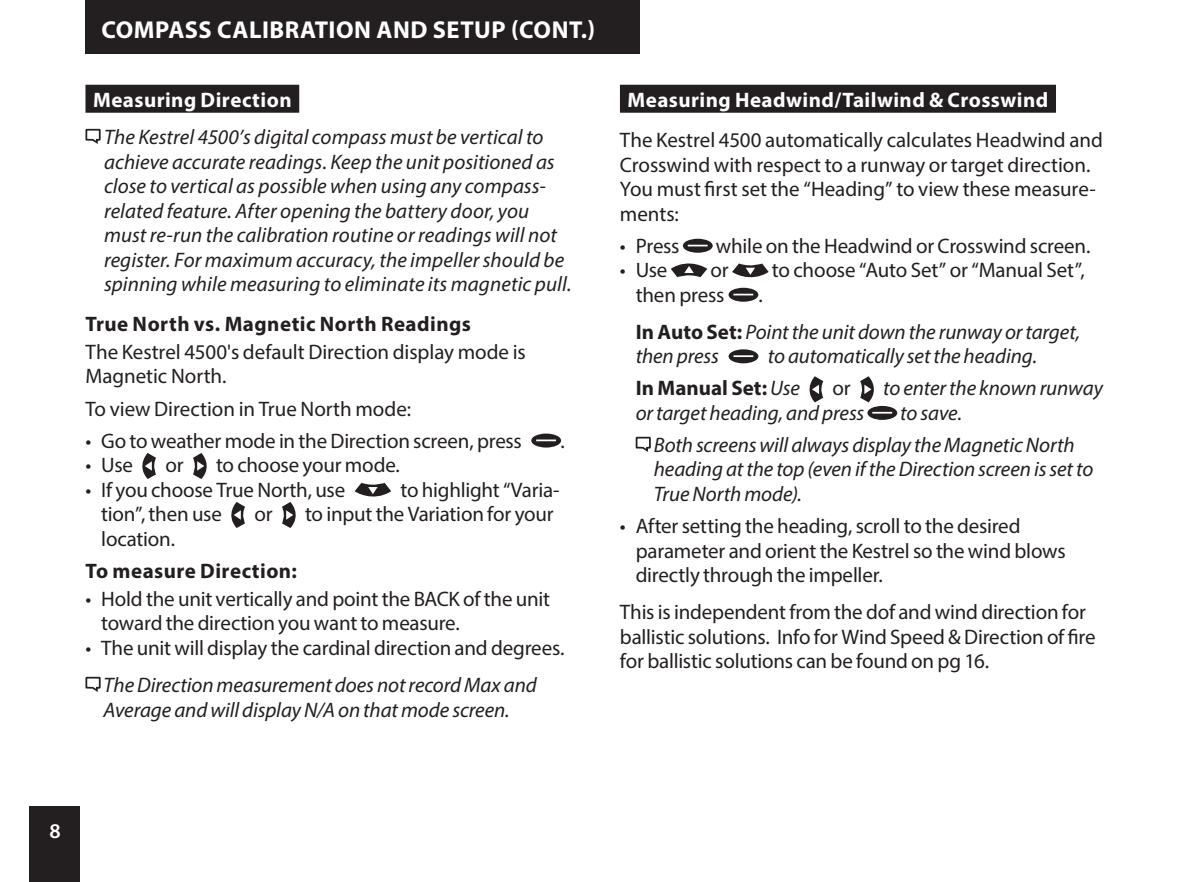
<style>
.page{position:relative;width:1197px;height:882px;background:#fff}
.page>*{position:absolute;margin:0;border:0;box-sizing:border-box;transform-origin:0 0}
.t1{font:700 24.5px "Myriad Pro";letter-spacing:.02em;color:#fff}
.t2{font:21px/24.5px "Myriad Pro";letter-spacing:-.01em;color:#231f20}
.t3{font:italic 21px/24.5px "Myriad Pro";color:#231f20}
.t4{font:700 21px "Myriad Pro";letter-spacing:.02em;color:#fff}
.t5{font:700 21px "Myriad Pro";letter-spacing:.02em;color:#231f20}
.t6{font:600 21px "Myriad Pro";color:#fff}
.s1{font-style:normal}
.s2{font-weight:700;font-style:normal}
</style>
<div class="page">
<div style="left:30px;top:806px;width:50px;height:76px;background:#231f20"></div>
<div style="left:85px;top:85px;width:214px;height:28px;background:#231f20"></div>
<svg style="left:85px;top:128px;width:16px;height:16px"></svg>
<svg style="left:531px;top:434px;width:30px;height:14px"></svg>
<svg style="left:536px;top:440px;width:20px;height:1px"></svg>
<svg style="left:142px;top:453px;width:14px;height:26px"></svg>
<svg style="left:193px;top:453px;width:14px;height:26px"></svg>
<svg style="left:355px;top:483px;width:36px;height:14px"></svg>
<svg style="left:231px;top:502px;width:14px;height:26px"></svg>
<svg style="left:282px;top:502px;width:14px;height:26px"></svg>
<svg style="left:85px;top:676px;width:16px;height:16px"></svg>
<div style="left:620px;top:85px;width:436px;height:28px;background:#231f20"></div>
<svg style="left:683px;top:239px;width:30px;height:14px"></svg>
<svg style="left:688px;top:245px;width:20px;height:1px"></svg>
<svg style="left:671px;top:263px;width:36px;height:14px"></svg>
<svg style="left:732px;top:263px;width:37px;height:15px"></svg>
<svg style="left:729px;top:288px;width:29px;height:14px"></svg>
<svg style="left:733px;top:294px;width:20px;height:1px"></svg>
<div style="left:729px;top:349px;width:29px;height:14px;background:#231f20;border-radius:50%"></div>
<hr style="left:733px;top:355px;width:20px;height:2px;background:#fff">
<svg style="left:809px;top:376px;width:14px;height:26px"></svg>
<svg style="left:860px;top:376px;width:14px;height:26px"></svg>
<div style="left:867px;top:406px;width:30px;height:14px;background:#231f20;border-radius:50%"></div>
<hr style="left:872px;top:412px;width:20px;height:2px;background:#fff">
<svg style="left:635px;top:436px;width:16px;height:16px"></svg>
<div style="left:85px;top:0;width:555px;height:53px;background:#231f20"></div>
<p class="t1" style="left:101px;top:13px;width:495px">COMPASS CALIBRATION AND SETUP (CONT.)</p>
<p class="t4" style="left:93px;top:86px;width:200px">Measuring Direction</p>
<p class="t3" style="left:104px;top:124px;width:469px">The Kestrel 4500’s digital compass must be vertical to achieve accurate readings. Keep the unit positioned as close to vertical as possible when using any compass&shy;related feature. After opening the battery door, you must re-run the calibration routine or readings will not register. For maximum accuracy, the impeller should be spinning while measuring to eliminate its magnetic pull.</p>
<p class="t5" style="left:85px;top:310px;width:387px">True North vs. Magnetic North Readings</p>
<p class="t2" style="left:85px;top:339px;width:442px">The Kestrel 4500's default Direction display mode is<br>Magnetic North.</p>
<p class="t2" style="left:85px;top:396px;width:327px">To view Direction in True North mode:</p>
<p class="t2" style="left:85px;top:428px;width:438px">• Go to weather mode in the Direction screen, press</p>
<p class="t2" style="left:561px;top:428px;width:6px">.</p>
<p class="t2" style="left:85px;top:452px;width:49px">• Use</p>
<p class="t2" style="left:165px;top:452px;width:20px">or</p>
<p class="t2" style="left:216px;top:452px;width:185px">to choose your mode.</p>
<p class="t2" style="left:85px;top:477px;width:261px">• If you choose True North, use</p>
<p class="t2" style="left:401px;top:477px;width:161px">to highlight “Varia-</p>
<p class="t2" style="left:101px;top:501px;width:122px">tion”, then use</p>
<p class="t2" style="left:254px;top:501px;width:20px">or</p>
<p class="t2" style="left:305px;top:501px;width:250px">to input the Variation for your</p>
<p class="t2" style="left:101px;top:526px;width:75px">location.</p>
<p class="t5" style="left:85px;top:557px;width:213px">To measure Direction:</p>
<p class="t2" style="left:101px;top:586px;width:450px;text-indent:-16px">• Hold the unit vertically and point the BACK of the unit toward the direction you want to measure.</p>
<p class="t2" style="left:85px;top:635px;width:481px">• The unit will display the cardinal direction and degrees.</p>
<p class="t3" style="left:104px;top:672px;width:435px">The Direction measurement does not record Max and<br>Average and will display N/A on that mode screen.</p>
<p class="t4" style="left:627px;top:86px;width:422px">Measuring Headwind/Tailwind &amp; Crosswind</p>
<p class="t2" style="left:620px;top:128px;width:484px">The Kestrel 4500 automatically calculates Headwind and Crosswind with respect to a runway or target direction.<br>You must first set the “Heading” to view these measure&shy;ments:</p>
<p class="t2" style="left:620px;top:233px;width:61px">• Press</p>
<p class="t2" style="left:716px;top:233px;width:376px">while on the Headwind or Crosswind screen.</p>
<p class="t2" style="left:620px;top:258px;width:49px">• Use</p>
<p class="t2" style="left:711px;top:258px;width:20px">or</p>
<p class="t2" style="left:772px;top:258px;width:314px">to choose “Auto Set” or “Manual Set”,</p>
<p class="t2" style="left:636px;top:282px;width:90px">then press</p>
<p class="t3" style="left:636px;top:276px;width:446px;line-height:37.1px;text-indent:123px"><span class="s1">.<br></span><span class="s2">In Auto Set:</span> Point the unit down the runway or target,</p>
<p class="t3" style="left:636px;top:344px;width:85px">then press</p>
<p class="t3" style="left:636px;top:340px;width:403px;line-height:32.2px;text-indent:132px">to automatically set the heading.<br><span class="s2">In Manual Set:</span> Use</p>
<p class="t2" style="left:833px;top:376px;width:20px">or</p>
<p class="t3" style="left:883px;top:376px;width:221px">to enter the known runway</p>
<p class="t3" style="left:636px;top:400px;width:230px">or target heading, and press</p>
<p class="t3" style="left:654px;top:396px;width:422px;line-height:32.2px;text-indent:246px">to save.<br>Both screens will always display the Magnetic North</p>
<p class="t3" style="left:654px;top:457px;width:441px">heading at the top (even if the Direction screen is set to<br>True North mode).</p>
<p class="t2" style="left:636px;top:513px;width:432px;text-indent:-16px">• After setting the heading, scroll to the desired parameter and orient the Kestrel so the wind blows directly through the impeller.</p>
<p class="t2" style="left:620px;top:600px;width:477px">This is independent from the dof and wind direction for ballistic solutions. Info for Wind Speed &amp; Direction of fire for ballistic solutions can be found on pg 16.</p>
<p class="t6" style="left:49px;top:817px;width:13px">8</p>
</div>
